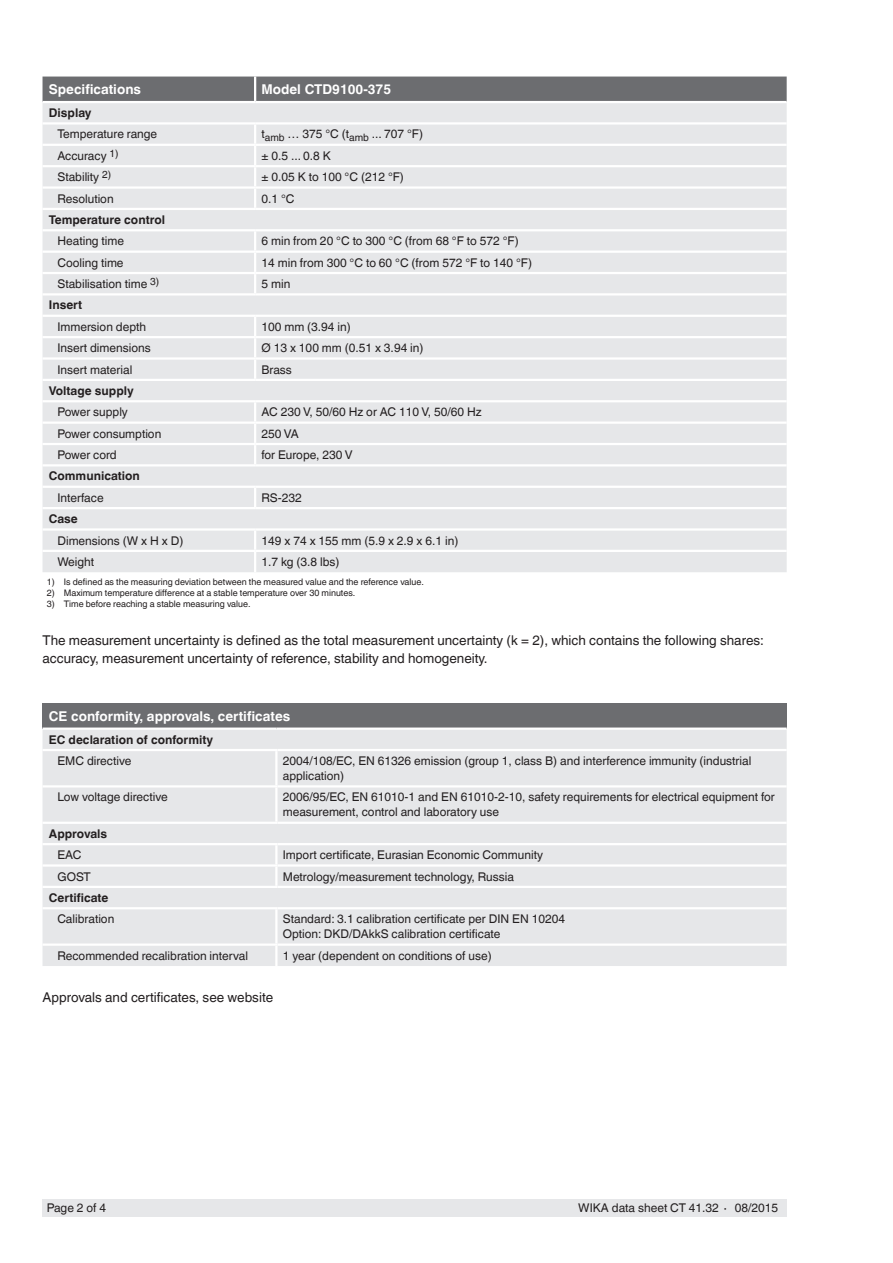
<style>
.page{position:relative;width:893px;height:1263px;background:#fff}
.page>*{position:absolute;margin:0;border:0;box-sizing:border-box;transform-origin:0 0}
.t1{font:13.5px/18px "Helvetica World";color:#231f20}
.t2{font:700 13.5px "Helvetica World";color:#fff}
.t3{font:12px/15px "Helvetica World";color:#231f20}
.t4{font:700 12px "Helvetica World";color:#231f20}
.t5{font:9px "Helvetica World";color:#231f20}
</style>
<div class="page">
<div style="left:43px;top:1199px;width:744px;height:17px;background:#e6e7e9"></div>
<div style="left:43px;top:77px;width:744px;height:24px;background:#6c6d70"></div>
<div style="left:43px;top:103px;width:744px;height:469px;background:#e6e7e9"></div>
<hr style="left:254px;top:77px;width:2px;height:24px;background:#fff">
<hr style="left:43px;top:144px;width:212px;height:2px;background:#fff">
<hr style="left:255px;top:144px;width:532px;height:2px;background:#fff">
<hr style="left:43px;top:165px;width:212px;height:2px;background:#fff">
<hr style="left:255px;top:165px;width:532px;height:2px;background:#fff">
<hr style="left:43px;top:186px;width:212px;height:3px;background:#fff">
<hr style="left:255px;top:186px;width:532px;height:3px;background:#fff">
<svg style="left:254px;top:125px;width:2px;height:83px"></svg>
<hr style="left:43px;top:122px;width:212px;height:3px;background:#fff">
<hr style="left:255px;top:122px;width:532px;height:3px;background:#fff">
<hr style="left:43px;top:208px;width:212px;height:2px;background:#fff">
<hr style="left:255px;top:208px;width:532px;height:2px;background:#fff">
<hr style="left:43px;top:229px;width:212px;height:2px;background:#fff">
<hr style="left:255px;top:229px;width:532px;height:2px;background:#fff">
<hr style="left:43px;top:293px;width:212px;height:2px;background:#fff">
<hr style="left:255px;top:293px;width:532px;height:2px;background:#fff">
<hr style="left:43px;top:315px;width:212px;height:2px;background:#fff">
<hr style="left:255px;top:315px;width:532px;height:2px;background:#fff">
<hr style="left:254px;top:231px;width:2px;height:20px;background:#fff">
<hr style="left:43px;top:251px;width:212px;height:2px;background:#fff">
<hr style="left:255px;top:251px;width:532px;height:2px;background:#fff">
<hr style="left:43px;top:272px;width:212px;height:2px;background:#fff">
<hr style="left:255px;top:272px;width:532px;height:2px;background:#fff">
<svg style="left:254px;top:253px;width:2px;height:40px"></svg>
<hr style="left:43px;top:336px;width:212px;height:2px;background:#fff">
<hr style="left:255px;top:336px;width:532px;height:2px;background:#fff">
<hr style="left:43px;top:357px;width:212px;height:3px;background:#fff">
<hr style="left:255px;top:357px;width:532px;height:3px;background:#fff">
<svg style="left:254px;top:317px;width:2px;height:62px"></svg>
<hr style="left:43px;top:379px;width:212px;height:2px;background:#fff">
<hr style="left:255px;top:379px;width:532px;height:2px;background:#fff">
<hr style="left:43px;top:400px;width:212px;height:2px;background:#fff">
<hr style="left:255px;top:400px;width:532px;height:2px;background:#fff">
<hr style="left:43px;top:421px;width:212px;height:3px;background:#fff">
<hr style="left:255px;top:421px;width:532px;height:3px;background:#fff">
<hr style="left:43px;top:443px;width:212px;height:2px;background:#fff">
<hr style="left:255px;top:443px;width:532px;height:2px;background:#fff">
<svg style="left:254px;top:402px;width:2px;height:62px"></svg>
<hr style="left:43px;top:464px;width:212px;height:2px;background:#fff">
<hr style="left:255px;top:464px;width:532px;height:2px;background:#fff">
<hr style="left:43px;top:486px;width:212px;height:2px;background:#fff">
<hr style="left:255px;top:486px;width:532px;height:2px;background:#fff">
<svg style="left:254px;top:488px;width:2px;height:19px"></svg>
<hr style="left:43px;top:507px;width:212px;height:2px;background:#fff">
<hr style="left:255px;top:507px;width:532px;height:2px;background:#fff">
<hr style="left:43px;top:528px;width:212px;height:3px;background:#fff">
<hr style="left:255px;top:528px;width:532px;height:3px;background:#fff">
<svg style="left:254px;top:531px;width:2px;height:19px"></svg>
<hr style="left:43px;top:550px;width:212px;height:2px;background:#fff">
<hr style="left:255px;top:550px;width:532px;height:2px;background:#fff">
<hr style="left:254px;top:552px;width:2px;height:20px;background:#fff">
<div style="left:43px;top:703px;width:744px;height:26px;background:#6c6d70"></div>
<div style="left:43px;top:730px;width:744px;height:236px;background:#e6e7e9"></div>
<hr style="left:43px;top:727px;width:233px;height:3px;background:#fff">
<hr style="left:276px;top:727px;width:511px;height:3px;background:#fff">
<hr style="left:43px;top:749px;width:235px;height:2px;background:#fff">
<hr style="left:278px;top:749px;width:509px;height:2px;background:#fff">
<hr style="left:275px;top:751px;width:3px;height:34px;background:#fff">
<hr style="left:43px;top:785px;width:235px;height:2px;background:#fff">
<hr style="left:278px;top:785px;width:509px;height:2px;background:#fff">
<hr style="left:275px;top:787px;width:3px;height:35px;background:#fff">
<hr style="left:43px;top:822px;width:235px;height:2px;background:#fff">
<hr style="left:278px;top:822px;width:509px;height:2px;background:#fff">
<hr style="left:43px;top:843px;width:235px;height:2px;background:#fff">
<hr style="left:43px;top:864px;width:235px;height:3px;background:#fff">
<hr style="left:278px;top:843px;width:509px;height:2px;background:#fff">
<hr style="left:278px;top:864px;width:509px;height:3px;background:#fff">
<hr style="left:275px;top:845px;width:3px;height:19px;background:#fff">
<hr style="left:275px;top:867px;width:3px;height:19px;background:#fff">
<hr style="left:43px;top:886px;width:235px;height:2px;background:#fff">
<hr style="left:278px;top:886px;width:509px;height:2px;background:#fff">
<hr style="left:43px;top:907px;width:235px;height:2px;background:#fff">
<hr style="left:278px;top:907px;width:509px;height:2px;background:#fff">
<hr style="left:275px;top:909px;width:3px;height:34px;background:#fff">
<hr style="left:43px;top:943px;width:235px;height:3px;background:#fff">
<hr style="left:278px;top:943px;width:509px;height:3px;background:#fff">
<hr style="left:275px;top:946px;width:3px;height:20px;background:#fff">
<p class="t2" style="left:49px;top:82px;width:94px">Specifications</p>
<p class="t2" style="left:261px;top:82px;width:131px">Model CTD9100-375</p>
<p class="t4" style="left:49px;top:106px;width:44px">Display</p>
<p class="t3" style="left:57px;top:127px;width:101px">Temperature range</p>
<p class="t3" style="left:262px;top:127px;width:163px">t<sub>amb</sub> … 375 °C (t<sub>amb</sub> ... 707 °F)</p>
<p class="t3" style="left:57px;top:148px;width:63px">Accuracy <sup>1)</sup></p>
<p class="t3" style="left:261px;top:148px;width:71px">± 0.5 ... 0.8 K</p>
<p class="t3" style="left:57px;top:170px;width:55px">Stability <sup>2)</sup></p>
<p class="t3" style="left:261px;top:170px;width:144px">± 0.05 K to 100 °C (212 °F)</p>
<p class="t3" style="left:57px;top:191px;width:58px">Resolution</p>
<p class="t3" style="left:261px;top:191px;width:35px">0.1 °C</p>
<p class="t4" style="left:49px;top:213px;width:118px">Temperature control</p>
<p class="t3" style="left:57px;top:234px;width:68px">Heating time</p>
<p class="t3" style="left:261px;top:234px;width:259px">6 min from 20 °C to 300 °C (from 68 °F to 572 °F)</p>
<p class="t3" style="left:57px;top:255px;width:68px">Cooling time</p>
<p class="t3" style="left:261px;top:255px;width:272px">14 min from 300 °C to 60 °C (from 572 °F to 140 °F)</p>
<p class="t3" style="left:57px;top:276px;width:103px">Stabilisation time <sup>3)</sup></p>
<p class="t3" style="left:261px;top:276px;width:30px">5 min</p>
<p class="t4" style="left:49px;top:298px;width:35px">Insert</p>
<p class="t3" style="left:57px;top:319px;width:90px">Immersion depth</p>
<p class="t3" style="left:261px;top:319px;width:91px">100 mm (3.94 in)</p>
<p class="t3" style="left:57px;top:340px;width:95px">Insert dimensions</p>
<p class="t3" style="left:261px;top:340px;width:163px">Ø 13 x 100 mm (0.51 x 3.94 in)</p>
<p class="t3" style="left:57px;top:362px;width:77px">Insert material</p>
<p class="t3" style="left:261px;top:362px;width:32px">Brass</p>
<p class="t4" style="left:49px;top:384px;width:86px">Voltage supply</p>
<p class="t3" style="left:57px;top:405px;width:72px">Power supply</p>
<p class="t3" style="left:261px;top:405px;width:222px">AC 230 V, 50/60 Hz or AC 110 V, 50/60 Hz</p>
<p class="t3" style="left:57px;top:426px;width:105px">Power consumption</p>
<p class="t3" style="left:261px;top:426px;width:39px">250 VA</p>
<p class="t3" style="left:57px;top:447px;width:61px">Power cord</p>
<p class="t3" style="left:261px;top:447px;width:93px">for Europe, 230 V</p>
<p class="t4" style="left:49px;top:469px;width:93px">Communication</p>
<p class="t3" style="left:57px;top:490px;width:48px">Interface</p>
<p class="t3" style="left:261px;top:490px;width:42px">RS-232</p>
<p class="t4" style="left:49px;top:512px;width:30px">Case</p>
<p class="t3" style="left:57px;top:533px;width:127px">Dimensions (W x H x D)</p>
<p class="t3" style="left:261px;top:533px;width:198px">149 x 74 x 155 mm (5.9 x 2.9 x 6.1 in)</p>
<p class="t3" style="left:57px;top:554px;width:38px">Weight</p>
<p class="t3" style="left:261px;top:554px;width:80px">1.7 kg (3.8 lbs)</p>
<p class="t5" style="left:47px;top:577px;width:379px">1) Is defined as the measuring deviation between the measured value and the reference value.</p>
<p class="t5" style="left:47px;top:588px;width:310px">2) Maximum temperature difference at a stable temperature over 30 minutes.</p>
<p class="t5" style="left:47px;top:598px;width:205px">3) Time before reaching a stable measuring value.</p>
<p class="t1" style="left:43px;top:631px;width:723px">The measurement uncertainty is defined as the total measurement uncertainty (k = 2), which contains the following shares: accuracy, measurement uncertainty of reference, stability and homogeneity.</p>
<p class="t2" style="left:49px;top:708px;width:243px">CE conformity, approvals, certificates</p>
<p class="t4" style="left:49px;top:732px;width:166px">EC declaration of conformity</p>
<p class="t3" style="left:57px;top:753px;width:76px">EMC directive</p>
<p class="t3" style="left:283px;top:753px;width:470px">2004/108/EC, EN 61326 emission (group 1, class B) and interference immunity (industrial application)</p>
<p class="t3" style="left:57px;top:790px;width:112px">Low voltage directive</p>
<p class="t3" style="left:283px;top:790px;width:494px">2006/95/EC, EN 61010-1 and EN 61010-2-10, safety requirements for electrical equipment for measurement, control and laboratory use</p>
<p class="t4" style="left:49px;top:827px;width:60px">Approvals</p>
<p class="t3" style="left:57px;top:847px;width:26px">EAC</p>
<p class="t3" style="left:283px;top:847px;width:262px">Import certificate, Eurasian Economic Community</p>
<p class="t3" style="left:57px;top:869px;width:35px">GOST</p>
<p class="t3" style="left:283px;top:869px;width:233px">Metrology/measurement technology, Russia</p>
<p class="t4" style="left:49px;top:891px;width:61px">Certificate</p>
<p class="t3" style="left:57px;top:912px;width:58px">Calibration</p>
<p class="t3" style="left:283px;top:912px;width:284px">Standard: 3.1 calibration certificate per DIN EN 10204<br>Option: DKD/DAkkS calibration certificate</p>
<p class="t3" style="left:57px;top:948px;width:192px">Recommended recalibration interval</p>
<p class="t3" style="left:283px;top:948px;width:210px">1 year (dependent on conditions of use)</p>
<p class="t1" style="left:43px;top:988px;width:232px">Approvals and certificates, see website</p>
<p class="t3" style="left:47px;top:1200px;width:61px">Page 2 of 4</p>
<p class="t3" style="left:578px;top:1200px;width:201px">WIKA data sheet CT 41.32 ∙ 08/2015</p>
</div>
